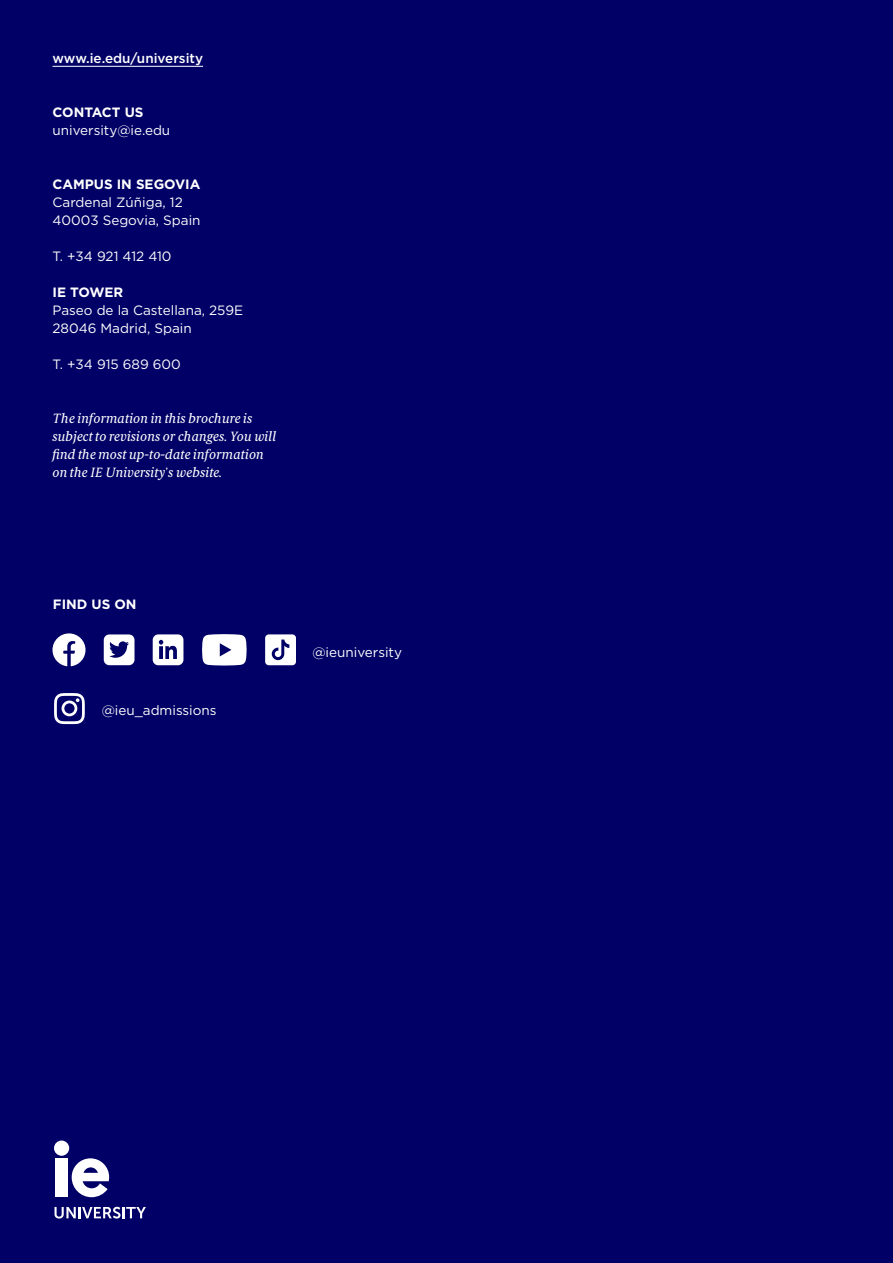
<style>
.page{position:relative;width:893px;height:1263px;background:#fff}
.page>*{position:absolute;margin:0;border:0;box-sizing:border-box;transform-origin:0 0}
.t1{font:13.5px/18px "Gotham";color:#fff}
.t2{font:italic 13.5px/18px "Berlingske Text";color:#fff}
.t3{font:700 13.5px "Gotham";color:#fff}
.t4{font:500 13.5px "Gotham";color:#fff}
.s1{font-style:normal}
</style>
<div class="page">
<div style="left:0;top:0;width:892px;height:1263px;background:#006"></div>
<hr style="left:52px;top:66px;width:151px;height:1px;background:#fff">
<svg style="left:72px;top:1158px;width:37px;height:39px"></svg>
<div style="left:55px;top:1158px;width:13px;height:39px;background:#fff"></div>
<div style="left:54px;top:1140px;width:15px;height:16px;background:#fff;border-radius:50%"></div>
<svg style="left:55px;top:1207px;width:91px;height:11px"></svg>
<svg style="left:104px;top:634px;width:30px;height:31px"></svg>
<svg style="left:153px;top:634px;width:30px;height:31px"></svg>
<svg style="left:265px;top:634px;width:31px;height:31px"></svg>
<svg style="left:54px;top:693px;width:31px;height:31px"></svg>
<svg style="left:202px;top:634px;width:45px;height:31px"></svg>
<svg style="left:52px;top:633px;width:34px;height:34px"></svg>
<p class="t4" style="left:52px;top:50px;width:152px">www.ie.edu/university</p>
<p class="t3" style="left:52px;top:104px;width:93px">CONTACT US</p>
<p class="t1" style="left:52px;top:121px;width:119px">university@ie.edu</p>
<p class="t3" style="left:52px;top:176px;width:149px">CAMPUS IN SEGOVIA</p>
<p class="t1" style="left:52px;top:193px;width:150px">Cardenal Zúñiga, 12<br>40003 Segovia, Spain</p>
<p class="t1" style="left:52px;top:247px;width:121px">T. +34 921 412 410</p>
<p class="t3" style="left:52px;top:284px;width:72px">IE TOWER</p>
<p class="t1" style="left:52px;top:301px;width:192px">Paseo de la Castellana, 259E<br>28046 Madrid, Spain</p>
<p class="t1" style="left:52px;top:355px;width:130px">T. +34 915 689 600</p>
<p class="t2" style="left:52px;top:409px;width:225px">The information in this brochure is subject to revisions or changes. You will find the most up-to-date information on the IE University<span class="s1">ʼ</span>s website.</p>
<p class="t3" style="left:53px;top:595px;width:85px">FIND US ON</p>
<p class="t1" style="left:102px;top:701px;width:116px">@ieu_admissions</p>
<p class="t1" style="left:312px;top:643px;width:91px">@ieuniversity</p>
</div>
